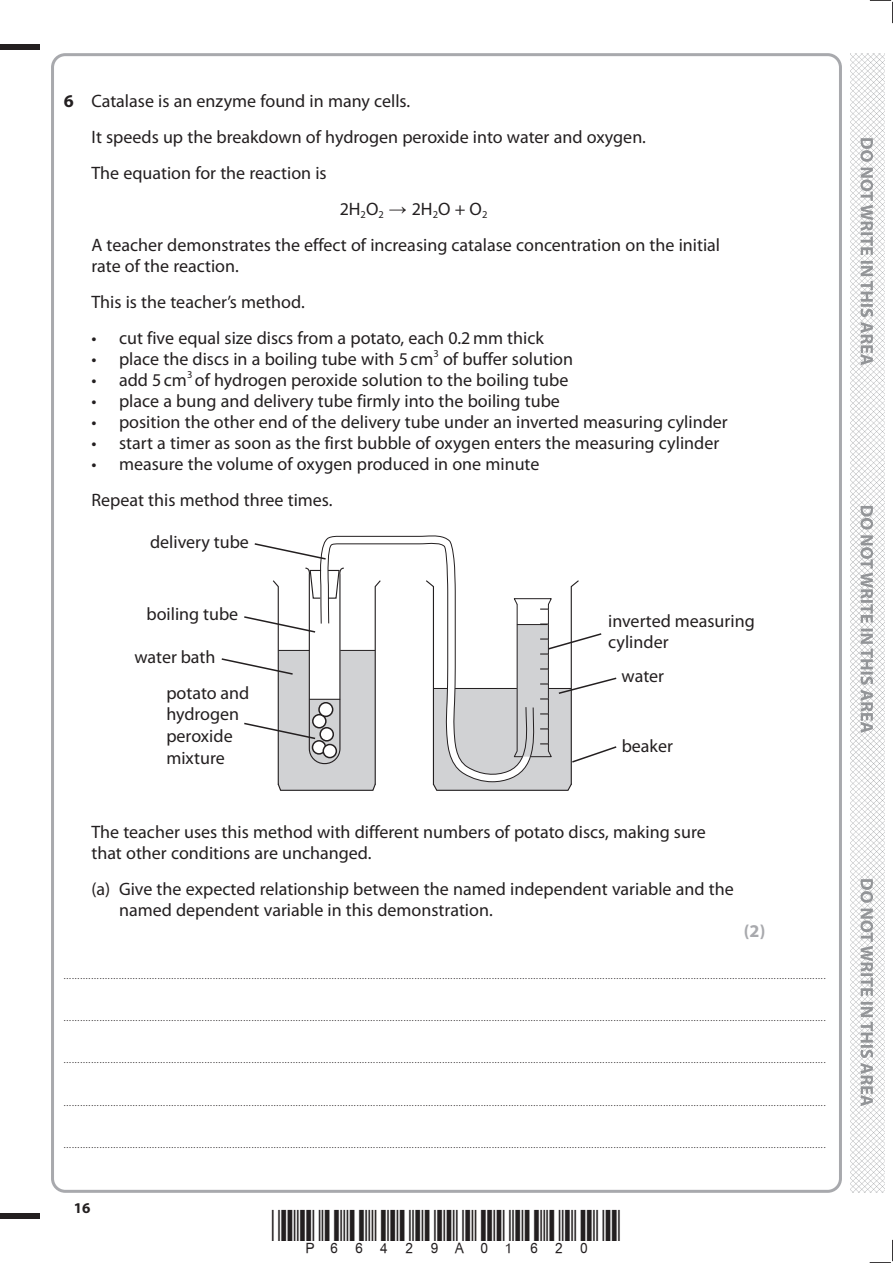
<style>
.page{position:relative;width:893px;height:1263px;background:#fff}
.page>*{position:absolute;margin:0;border:0;box-sizing:border-box;transform-origin:0 0}
.t1{font:18px/21.6px "Myriad Pro";color:#231f20}
.t2{font:700 18px "Myriad Pro";color:#a8a9ad}
.t3{font:700 15px "Myriad Pro";color:#231f20}
.t4{font:9px "Myriad Pro";color:#231f20}
.s1{font-weight:700}
.s2{font-family:"Times New Roman"}
</style>
<div class="page">
<div style="left:0;top:44px;width:40px;height:5px;background:#231f20"></div>
<div style="left:0;top:1214px;width:40px;height:5px;background:#231f20"></div>
<svg style="left:870px;top:0;width:23px;height:23px"></svg>
<svg style="left:870px;top:1240px;width:23px;height:23px"></svg>
<img style="left:850px;top:53px;width:34px;height:1140px">
<svg style="left:860px;top:138px;width:13px;height:968px"></svg>
<svg style="left:320px;top:535px;width:136px;height:44px"></svg>
<svg style="left:254px;top:542px;width:73px;height:19px"></svg>
<svg style="left:221px;top:567px;width:161px;height:224px"></svg>
<hr style="left:309px;top:699px;width:31px;height:1px;background:#231f20">
<hr style="left:278px;top:650px;width:31px;height:1px;background:#231f20">
<svg style="left:426px;top:579px;width:191px;height:212px"></svg>
<hr style="left:517px;top:624px;width:31px;height:1px;background:#231f20">
<div style="left:313px;top:715px;width:13px;height:13px;background:#fff;border-radius:50%"></div>
<div style="left:312px;top:714px;width:15px;height:14px;border:2px solid #231f20;border-radius:50%"></div>
<div style="left:319px;top:703px;width:14px;height:13px;background:#fff;border-radius:50%"></div>
<div style="left:318px;top:702px;width:15px;height:15px;border:2px solid #231f20;border-radius:50%"></div>
<hr style="left:340px;top:650px;width:35px;height:1px;background:#231f20">
<div style="left:320px;top:728px;width:13px;height:13px;background:#fff;border-radius:50%"></div>
<div style="left:319px;top:727px;width:15px;height:14px;border:2px solid #231f20;border-radius:50%"></div>
<div style="left:312px;top:741px;width:14px;height:13px;background:#fff;border-radius:50%"></div>
<div style="left:312px;top:740px;width:14px;height:15px;border:2px solid #231f20;border-radius:50%"></div>
<div style="left:323px;top:744px;width:13px;height:13px;background:#fff;border-radius:50%"></div>
<div style="left:322px;top:744px;width:15px;height:14px;border:2px solid #231f20;border-radius:50%"></div>
<h1 class="t1" style="left:64px;top:91px;width:348px"><span class="s1">6</span> Catalase is an enzyme found in many cells.</h1>
<h1 class="t1" style="left:91px;top:127px;width:556px">It speeds up the breakdown of hydrogen peroxide into water and oxygen.</h1>
<h1 class="t1" style="left:91px;top:162px;width:237px">The equation for the reaction is</h1>
<h1 class="t1" style="left:340px;top:198px;width:149px">2H<sub>2</sub>O<sub>2</sub> <span class="s2">→</span> 2H<sub>2</sub>O + O<sub>2</sub></h1>
<h1 class="t1" style="left:91px;top:234px;width:630px">A teacher demonstrates the effect of increasing catalase concentration on the initial</h1>
<h1 class="t1" style="left:91px;top:248px;width:215px;line-height:36px">rate of the reaction.<br>This is the teacher’s method.</h1>
<h1 class="t1" style="left:91px;top:327px;width:454px">• cut five equal size discs from a potato, each 0.2mm thick</h1>
<h1 class="t1" style="left:91px;top:348px;width:483px">• place the discs in a boiling tube with 5 cm<sup>3</sup> of buffer solution</h1>
<h1 class="t1" style="left:91px;top:369px;width:478px">• add 5 cm<sup>3</sup> of hydrogen peroxide solution to the boiling tube</h1>
<h1 class="t1" style="left:91px;top:390px;width:470px">• place a bung and delivery tube firmly into the boiling tube</h1>
<h1 class="t1" style="left:91px;top:411px;width:638px">• position the other end of the delivery tube under an inverted measuring cylinder</h1>
<h1 class="t1" style="left:91px;top:432px;width:629px">• start a timer as soon as the first bubble of oxygen enters the measuring cylinder</h1>
<h1 class="t1" style="left:91px;top:446px;width:450px;line-height:36px">• measure the volume of oxygen produced in one minute<br>Repeat this method three times.</h1>
<h1 class="t1" style="left:150px;top:531px;width:100px">delivery tube</h1>
<h1 class="t1" style="left:146px;top:604px;width:93px">boiling tube</h1>
<h1 class="t1" style="left:134px;top:647px;width:83px">water bath</h1>
<h1 class="t1" style="left:166px;top:682px;width:85px">potato and hydrogen peroxide mixture</h1>
<h1 class="t1" style="left:608px;top:610px;width:148px">inverted measuring cylinder</h1>
<h1 class="t1" style="left:622px;top:665px;width:44px">water</h1>
<h1 class="t1" style="left:622px;top:735px;width:53px">beaker</h1>
<h1 class="t1" style="left:91px;top:821px;width:616px;line-height:21px">The teacher uses this method with different numbers of potato discs, making sure that other conditions are unchanged.</h1>
<h1 class="t1" style="left:119px;top:878px;width:616px;line-height:21px;text-indent:-28px">(a) Give the expected relationship between the named independent variable and the named dependent variable in this demonstration.</h1>
<h1 class="t2" style="left:744px;top:920px;width:23px">(2)</h1>
<p class="t4" style="left:64px;top:971px;width:763px">....................................................................................................................................................................................................................................................................................</p>
<p class="t4" style="left:64px;top:1013px;width:763px">....................................................................................................................................................................................................................................................................................</p>
<p class="t4" style="left:64px;top:1055px;width:763px">....................................................................................................................................................................................................................................................................................</p>
<p class="t4" style="left:64px;top:1098px;width:763px">....................................................................................................................................................................................................................................................................................</p>
<p class="t4" style="left:64px;top:1140px;width:763px">....................................................................................................................................................................................................................................................................................</p>
<h2 class="t3" style="left:74px;top:1199px;width:18px">16</h2>
</div>
